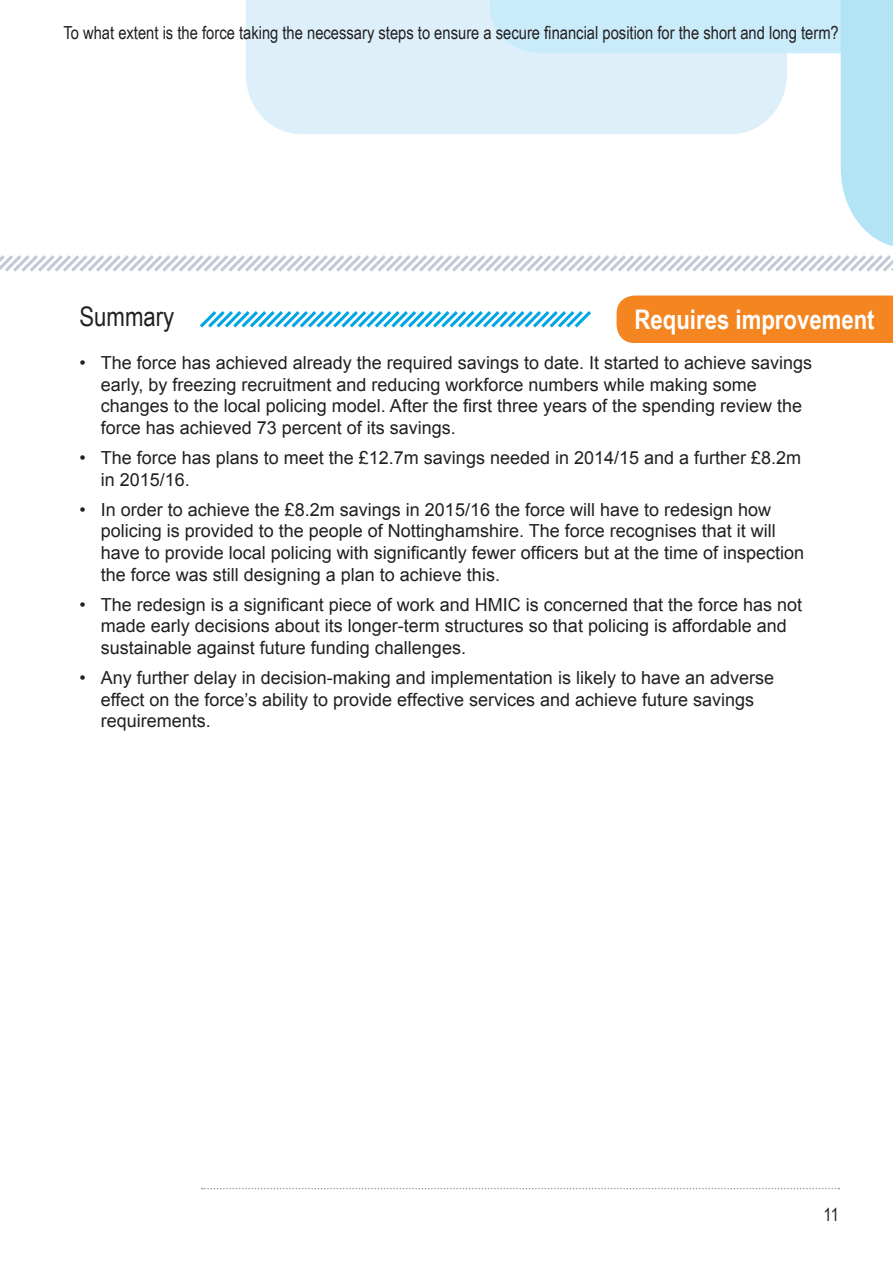
<style>
.page{position:relative;width:893px;height:1263px;background:#fff}
.page>*{position:absolute;margin:0;border:0;box-sizing:border-box;transform-origin:0 0}
.Judgement{font:700 27px "Arial Narrow";color:#fff}
.Heading_2{font:27px "Arial Narrow";color:#231f20}
.Bullet_list{font:18px/21.6px "Arial";color:#231f20}
.t1{font:18px "Arial Narrow";color:#231f20}
</style>
<div class="page">
<svg style="left:0;top:0;width:893px;height:272px"></svg>
<svg style="left:202px;top:1188px;width:637px;height:1px"></svg>
<div style="left:617px;top:296px;width:276px;height:47px;background:#f58520"></div>
<svg style="left:200px;top:311px;width:391px;height:17px"></svg>
<p class="t1" style="left:63px;top:19px;width:777px">To what extent is the force taking the necessary steps to ensure a secure financial position for the short and long term?</p>
<p class="Heading_2" style="left:80px;top:297px;width:96px">Summary</p>
<p class="Bullet_list" style="left:101px;top:352px;width:713px;text-indent:-21px">• The force has achieved already the required savings to date. It started to achieve savings early, by freezing recruitment and reducing workforce numbers while making some changes to the local policing model. After the first three years of the spending review the force has achieved 73 percent of its savings.</p>
<p class="Bullet_list" style="left:101px;top:447px;width:702px;text-indent:-21px">• The force has plans to meet the £12.7m savings needed in 2014/15 and a further £8.2m in 2015/16.</p>
<p class="Bullet_list" style="left:101px;top:499px;width:705px;text-indent:-21px">• In order to achieve the £8.2m savings in 2015/16 the force will have to redesign how policing is provided to the people of Nottinghamshire. The force recognises that it will have to provide local policing with significantly fewer officers but at the time of inspection the force was still designing a plan to achieve this.</p>
<p class="Bullet_list" style="left:101px;top:594px;width:703px;text-indent:-21px">• The redesign is a significant piece of work and HMIC is concerned that the force has not made early decisions about its longer-term structures so that policing is affordable and sustainable against future funding challenges.</p>
<p class="Bullet_list" style="left:101px;top:667px;width:675px;text-indent:-21px">• Any further delay in decision-making and implementation is likely to have an adverse effect on the force’s ability to provide effective services and achieve future savings requirements.</p>
<p class="Judgement" style="left:635px;top:299px;width:241px">Requires improvement</p>
<p class="t1" style="left:824px;top:1202px;width:17px">11</p>
</div>
